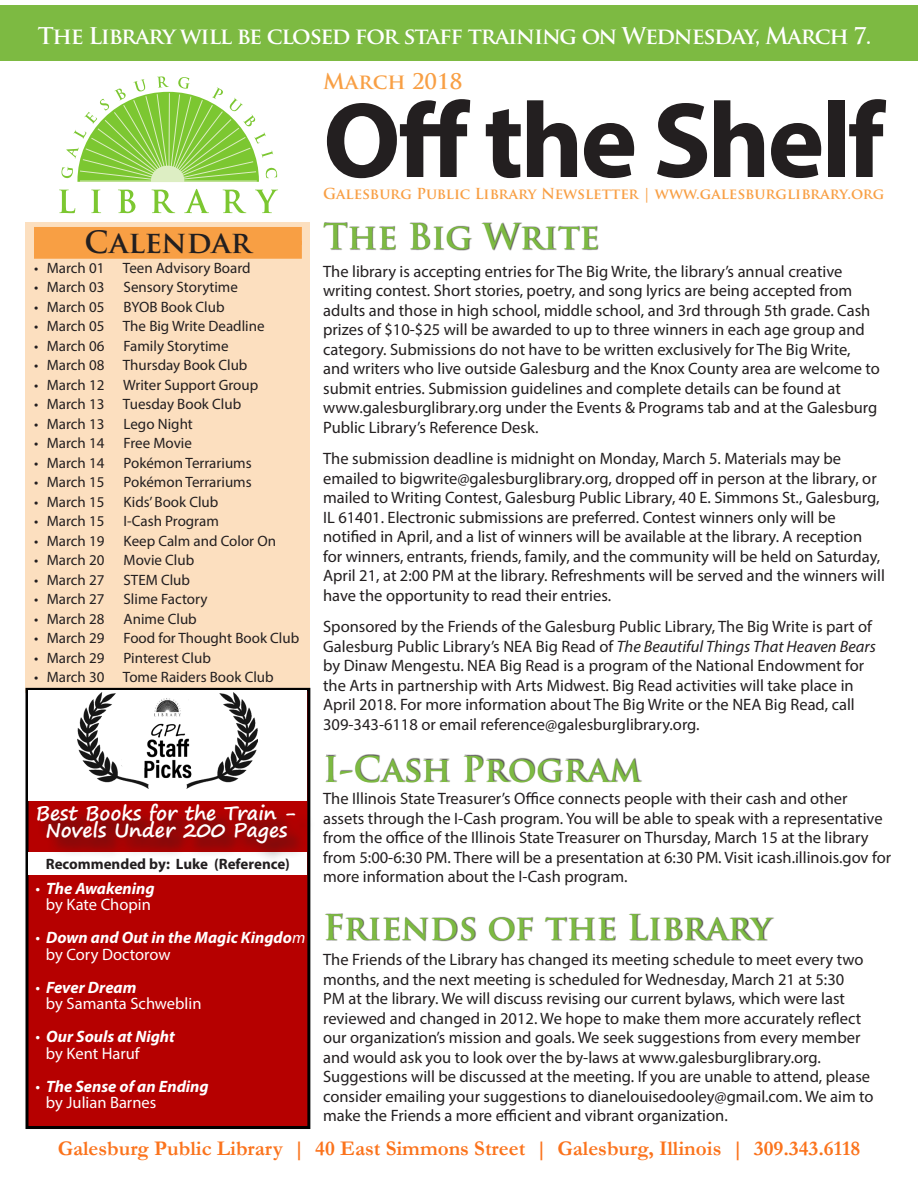
<style>
.page{position:relative;width:918px;height:1188px;background:#fff}
.page>*{position:absolute;margin:0;border:0;box-sizing:border-box;transform-origin:0 0}
.t1{font:700 108px "Myriad Pro";letter-spacing:-.03em;color:#231f20}
.Body{font:700 34.5px "Trajan Pro";color:#7dba42}
.Body-2{font:700 30px "Trajan Pro";color:#231f20}
.News_title_flash{font:700 22.5px "Trajan Pro";letter-spacing:-.05em;color:#fff}
.t2{font:700 21px "Garamond";color:#fb731c}
.t3{font:700 21px "Trajan Pro";color:#f89f44}
.t4{font:700 19.5px/16.5px "Segoe Print";color:#fff;text-align:center}
.Body-3{font:16.5px/19.5px "Myriad Pro";color:#231f20}
.t5{font:italic 700 16.5px/16.5px "Myriad Pro";color:#fff}
.t6{font:16.5px/16.5px "Myriad Pro";color:#fff}
.t7{font:15px "Myriad Pro";color:#231f20}
.t8{font:700 15px "Myriad Pro";color:#231f20}
.Tagline{font:700 14.85px "Trajan Pro";color:#f89f44}
.s1{font-weight:400}
.s2{font-weight:400;font-style:normal}
.s3{font-style:italic}
.s4{font-weight:700;font-style:italic}
</style>
<div class="page">
<div style="left:0;top:5px;width:918px;height:55px;background:#7dba42"></div>
<div style="left:26px;top:222px;width:284px;height:471px;background:#fcdfbf"></div>
<div style="left:34px;top:227px;width:268px;height:18px;background:#f89f44"></div>
<div style="left:34px;top:241px;width:268px;height:18px;background:#f89f44"></div>
<div style="left:26px;top:688px;width:284px;height:441px;background:#b60000;border:3px solid #000"></div>
<div style="left:324px;top:222px;width:275px;height:28px;background:#231f20;opacity:.75"></div>
<div style="left:326px;top:754px;width:317px;height:29px;background:#231f20;opacity:.75"></div>
<div style="left:326px;top:913px;width:449px;height:28px;background:#231f20;opacity:.75"></div>
<div style="left:28px;top:690px;width:279px;height:111px;background:#fff"></div>
<img style="left:78px;top:692px;width:180px;height:97px">
<div style="left:28px;top:852px;width:279px;height:23px;background:#fff"></div>
<div style="left:37px;top:804px;width:279px;height:60px;background:#231f20;opacity:.75"></div>
<svg style="left:59px;top:190px;width:16px;height:23px"></svg>
<svg style="left:91px;top:190px;width:10px;height:23px"></svg>
<svg style="left:118px;top:190px;width:17px;height:23px"></svg>
<svg style="left:152px;top:190px;width:23px;height:23px"></svg>
<svg style="left:184px;top:189px;width:25px;height:24px"></svg>
<svg style="left:223px;top:190px;width:23px;height:23px"></svg>
<svg style="left:255px;top:190px;width:23px;height:23px"></svg>
<svg style="left:61px;top:77px;width:216px;height:105px"></svg>
<p class="News_title_flash" style="left:38px;top:22px;width:835px">The Library will be closed for staff training on Wednesday, March 7.</p>
<p class="t3" style="left:323px;top:69px;width:141px">March 2018</p>
<p class="t1" style="left:323px;top:70px;width:563px">Off the Shelf</p>
<p class="Body-2" style="left:85px;top:224px;width:168px">Calendar</p>
<p class="t7" style="left:34px;top:259px;width:218px">• March 01 Teen Advisory Board</p>
<p class="t7" style="left:34px;top:278px;width:72px">• March 03</p>
<p class="t7" style="left:124px;top:278px;width:116px">Sensory Storytime</p>
<p class="t7" style="left:34px;top:298px;width:72px">• March 05</p>
<p class="t7" style="left:124px;top:298px;width:103px">BYOB Book Club</p>
<p class="t7" style="left:34px;top:317px;width:232px">• March 05 The Big Write Deadline</p>
<p class="t7" style="left:34px;top:337px;width:72px">• March 06</p>
<p class="t7" style="left:124px;top:337px;width:106px">Family Storytime</p>
<p class="t7" style="left:34px;top:356px;width:215px">• March 08 Thursday Book Club</p>
<p class="t7" style="left:34px;top:376px;width:226px">• March 12 Writer Support Group</p>
<p class="t7" style="left:34px;top:395px;width:209px">• March 13 Tuesday Book Club</p>
<p class="t7" style="left:34px;top:415px;width:72px">• March 13</p>
<p class="t7" style="left:124px;top:415px;width:71px">Lego Night</p>
<p class="t7" style="left:34px;top:434px;width:72px">• March 14</p>
<p class="t7" style="left:124px;top:434px;width:70px">Free Movie</p>
<p class="t7" style="left:34px;top:454px;width:72px">• March 14</p>
<p class="t7" style="left:124px;top:454px;width:130px">Pokémon Terrariums</p>
<p class="t7" style="left:34px;top:473px;width:72px">• March 15</p>
<p class="t7" style="left:124px;top:473px;width:130px">Pokémon Terrariums</p>
<p class="t7" style="left:34px;top:493px;width:72px">• March 15</p>
<p class="t7" style="left:124px;top:493px;width:96px">Kids’ Book Club</p>
<p class="t7" style="left:34px;top:512px;width:72px">• March 15</p>
<p class="t7" style="left:124px;top:512px;width:97px">I-Cash Program</p>
<p class="t7" style="left:34px;top:532px;width:72px">• March 19</p>
<p class="t7" style="left:124px;top:532px;width:154px">Keep Calm and Color On</p>
<p class="t7" style="left:34px;top:551px;width:72px">• March 20</p>
<p class="t7" style="left:124px;top:551px;width:72px">Movie Club</p>
<p class="t7" style="left:34px;top:571px;width:72px">• March 27</p>
<p class="t7" style="left:124px;top:571px;width:68px">STEM Club</p>
<p class="t7" style="left:34px;top:590px;width:72px">• March 27</p>
<p class="t7" style="left:124px;top:590px;width:85px">Slime Factory</p>
<p class="t7" style="left:34px;top:610px;width:72px">• March 28</p>
<p class="t7" style="left:124px;top:610px;width:75px">Anime Club</p>
<p class="t7" style="left:34px;top:629px;width:72px">• March 29</p>
<p class="t7" style="left:124px;top:629px;width:177px">Food for Thought Book Club</p>
<p class="t7" style="left:34px;top:649px;width:72px">• March 29</p>
<p class="t7" style="left:124px;top:649px;width:89px">Pinterest Club</p>
<p class="t7" style="left:34px;top:668px;width:241px">• March 30 Tome Raiders Book Club</p>
<p class="t4" style="left:36px;top:804px;width:263px">Best Books for the Train -<br>Novels Under 200 Pages</p>
<p class="t8" style="left:46px;top:854px;width:246px">Recommended by: Luke (Reference)</p>
<p class="t5" style="left:36px;top:879px;width:121px"><span class="s1">•</span> The Awakening</p>
<p class="t6" style="left:46px;top:896px;width:106px">by Kate Chopin</p>
<p class="t5" style="left:46px;top:929px;width:261px;text-indent:-10px"><span class="s1">•</span> Down and Out in the Magic Kingdo<span class="s1">m </span><span class="s2">by Cory Doctorow</span></p>
<p class="t6" style="left:46px;top:979px;width:157px;text-indent:-10px"><span class="s3">•</span> <span class="s4">Fever Dream<br></span>by Samanta Schweblin</p>
<p class="t5" style="left:46px;top:1028px;width:130px;text-indent:-10px"><span class="s1">•</span> Our Souls at Night <span class="s2">by Kent Haruf</span></p>
<p class="t5" style="left:46px;top:1077px;width:164px;text-indent:-10px"><span class="s1">•</span> The Sense of an Ending <span class="s2">by Julian Barnes</span></p>
<p class="Tagline" style="left:323px;top:184px;width:563px">Galesburg Public Library Newsletter | www.galesburglibrary.org</p>
<p class="Body" style="left:323px;top:215px;width:278px">The Big Write</p>
<p class="Body-3" style="left:323px;top:261px;width:558px">The library is accepting entries for The Big Write, the library’s annual creative writing contest. Short stories, poetry, and song lyrics are being accepted from adults and those in high school, middle school, and 3rd through 5th grade. Cash prizes of $10-$25 will be awarded to up to three winners in each age group and category. Submissions do not have to be written exclusively for The Big Write, and writers who live outside Galesburg and the Knox County area are welcome to submit entries. Submission guidelines and complete details can be found at</p>
<p class="Body-3" style="left:323px;top:398px;width:556px">www.galesburglibrary.org under the Events &amp; Programs tab and at the Galesburg<br>Public Library’s Reference Desk.</p>
<p class="Body-3" style="left:323px;top:449px;width:563px">The submission deadline is midnight on Monday, March 5. Materials may be emailed to bigwrite@galesburglibrary.org, dropped off in person at the library, or mailed to Writing Contest, Galesburg Public Library, 40 E. Simmons St., Galesburg, IL 61401. Electronic submissions are preferred. Contest winners only will be notified in April, and a list of winners will be available at the library. A reception for winners, entrants, friends, family, and the community will be held on Saturday, April 21, at 2:00 PM at the library. Refreshments will be served and the winners will have the opportunity to read their entries.</p>
<p class="Body-3" style="left:323px;top:617px;width:554px">Sponsored by the Friends of the Galesburg Public Library, The Big Write is part of Galesburg Public Library’s NEA Big Read of <span class="s3">The Beautiful Things That Heaven Bears </span>by Dinaw Mengestu. NEA Big Read is a program of the National Endowment for the Arts in partnership with Arts Midwest. Big Read activities will take place in April 2018. For more information about The Big Write or the NEA Big Read, call 309-343-6118 or email reference@galesburglibrary.org.</p>
<p class="Body" style="left:323px;top:748px;width:320px">I-Cash Program</p>
<p class="Body-3" style="left:323px;top:788px;width:569px">The Illinois State Treasurer’s Office connects people with their cash and other assets through the I-Cash program. You will be able to speak with a representative from the office of the Illinois State Treasurer on Thursday, March 15 at the library from 5:00-6:30 PM. There will be a presentation at 6:30 PM. Visit icash.illinois.gov for more information about the I-Cash program.</p>
<p class="Body" style="left:323px;top:906px;width:450px">Friends of the Library</p>
<p class="Body-3" style="left:323px;top:950px;width:552px">The Friends of the Library has changed its meeting schedule to meet every two months, and the next meeting is scheduled for Wednesday, March 21 at 5:30<br>PM at the library. We will discuss revising our current bylaws, which were last reviewed and changed in 2012. We hope to make them more accurately reflect our organization’s mission and goals. We seek suggestions from every member and would ask you to look over the by-laws at www.galesburglibrary.org.<br>Suggestions will be discussed at the meeting. If you are unable to attend, please consider emailing your suggestions to dianelouisedooley@gmail.com. We aim to make the Friends a more efficient and vibrant organization.</p>
<p class="t2" style="left:58px;top:1134px;width:804px">Galesburg Public Library | 40 East Simmons Street | Galesburg, Illinois | 309.343.6118</p>
</div>
